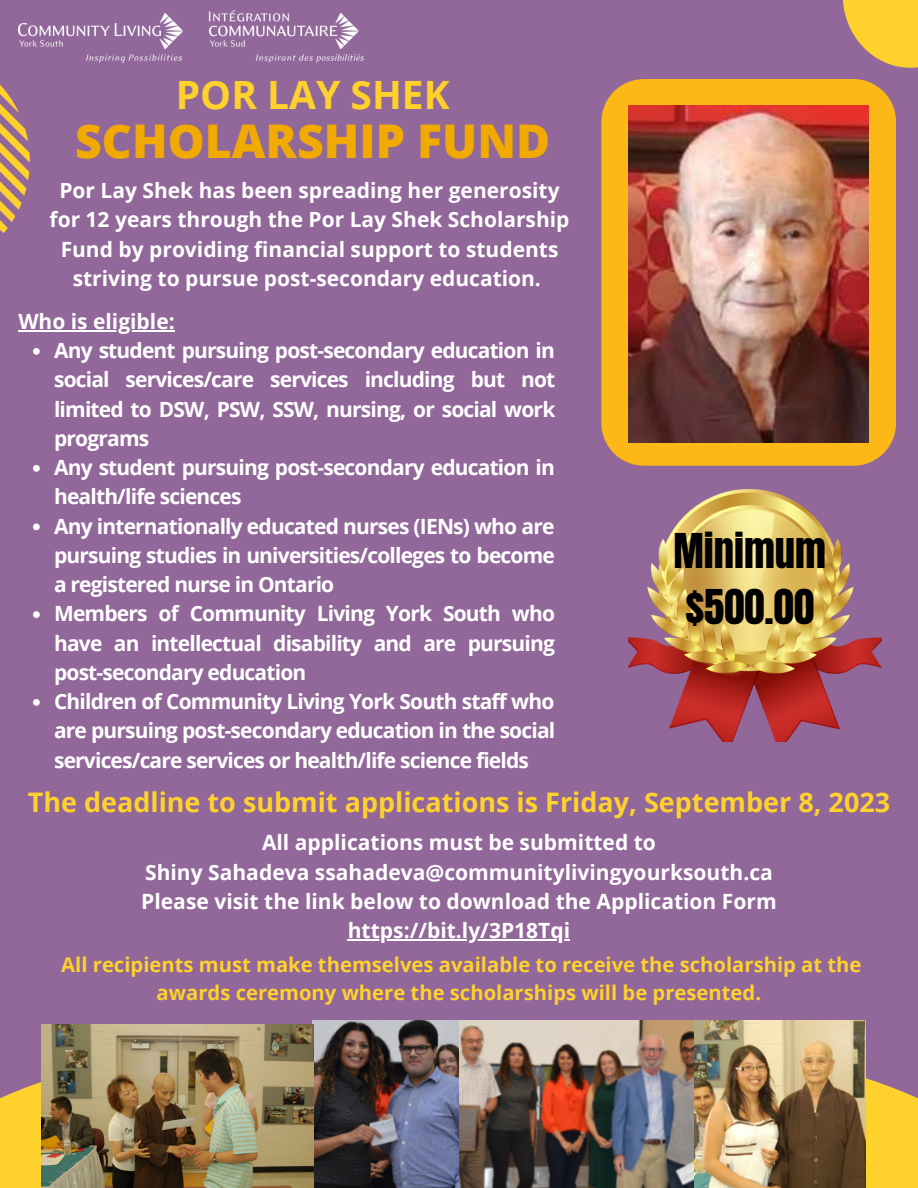
<style>
.page{position:relative;width:918px;height:1188px;background:#916899}
.page>*{position:absolute;margin:0;border:0;box-sizing:border-box;transform-origin:0 0}
.t1{font:800 46.5px "Open Sans";color:#f1aa02}
.t2{font:40.8px "Anton";color:#000}
.t3{font:700 39px "Open Sans";color:#ffd12d}
.t4{font:700 27px "Open Sans";color:#ffd12d}
.t5{font:700 21px/29.2px "Open Sans";color:#fff;text-align:justify}
.t6{font:700 21px/29.2px "Open Sans";letter-spacing:-.04em;color:#fff}
.t7{font:700 20.25px/28.2px "Open Sans";color:#ffd12d;text-align:center}
</style>
<div class="page">
<svg style="left:0;top:1024px;width:918px;height:164px;fill:#ffd12d"></svg>
<svg style="left:601px;top:79px;width:295px;height:387px;background:#f5b11c"></svg>
<img style="left:628px;top:106px;width:241px;height:336px">
<img style="left:313px;top:1021px;width:146px;height:167px">
<img style="left:459px;top:1021px;width:235px;height:167px">
<img style="left:694px;top:1021px;width:171px;height:167px">
<img style="left:41px;top:1024px;width:273px;height:164px">
<img style="left:628px;top:490px;width:253px;height:252px">
<svg style="left:33px;top:348px;width:7px;height:7px"></svg>
<svg style="left:33px;top:465px;width:7px;height:7px"></svg>
<svg style="left:33px;top:523px;width:7px;height:7px"></svg>
<svg style="left:33px;top:611px;width:7px;height:7px"></svg>
<svg style="left:33px;top:699px;width:7px;height:7px"></svg>
<hr style="left:18px;top:330px;width:157px;height:1px;background:#fff">
<hr style="left:348px;top:939px;width:222px;height:1px;background:#fff">
<img style="left:18px;top:11px;width:346px;height:52px">
<svg style="left:0;top:48px;width:30px;height:185px"></svg>
<svg style="left:843px;top:0;width:75px;height:68px;fill:#ffd12d"></svg>
<p class="t3" style="left:176px;top:67px;width:275px">POR LAY SHEK</p>
<p class="t1" style="left:75px;top:108px;width:477px">SCHOLARSHIP FUND</p>
<p class="t5" style="left:50px;top:175px;width:521px;text-align:center">Por Lay Shek has been spreading her generosity for 12 years through the Por Lay Shek Scholarship Fund by providing financial support to students striving to pursue post-secondary education.</p>
<p class="t5" style="left:18px;top:306px;width:158px">Who is eligible:</p>
<p class="t5" style="left:54px;top:335px;width:503px">Any student pursuing post-secondary education in social services/care services including but not limited to DSW, PSW, SSW, nursing, or social work programs</p>
<p class="t6" style="left:54px;top:452px;width:502px">Any student pursuing post-secondary education in health/life sciences</p>
<p class="t5" style="left:54px;top:511px;width:502px">Any internationally educated nurses (IENs) who are pursuing studies in universities/colleges to become a registered nurse in Ontario</p>
<p class="t5" style="left:54px;top:599px;width:502px">Members of Community Living York South who have an intellectual disability and are pursuing post-secondary education</p>
<p class="t5" style="left:54px;top:686px;width:503px">Children of Community Living York South staff who are pursuing post-secondary education in the social services/care services or health/life science fields</p>
<p class="t2" style="left:673px;top:522px;width:154px">Minimum</p>
<p class="t2" style="left:685px;top:578px;width:130px">$500.00</p>
<p class="t4" style="left:28px;top:783px;width:864px">The deadline to submit applications is Friday, September 8, 2023</p>
<p class="t5" style="left:262px;top:828px;width:395px">All applications must be submitted to</p>
<p class="t5" style="left:145px;top:857px;width:629px">Shiny Sahadeva ssahadeva@communitylivingyourksouth.ca</p>
<p class="t5" style="left:141px;top:886px;width:637px">Please visit the link below to download the Application Form</p>
<p class="t5" style="left:348px;top:915px;width:224px">https://bit.ly/3P18Tqi</p>
<p class="t7" style="left:61px;top:950px;width:802px">All recipients must make themselves available to receive the scholarship at the awards ceremony where the scholarships will be presented.</p>
</div>
